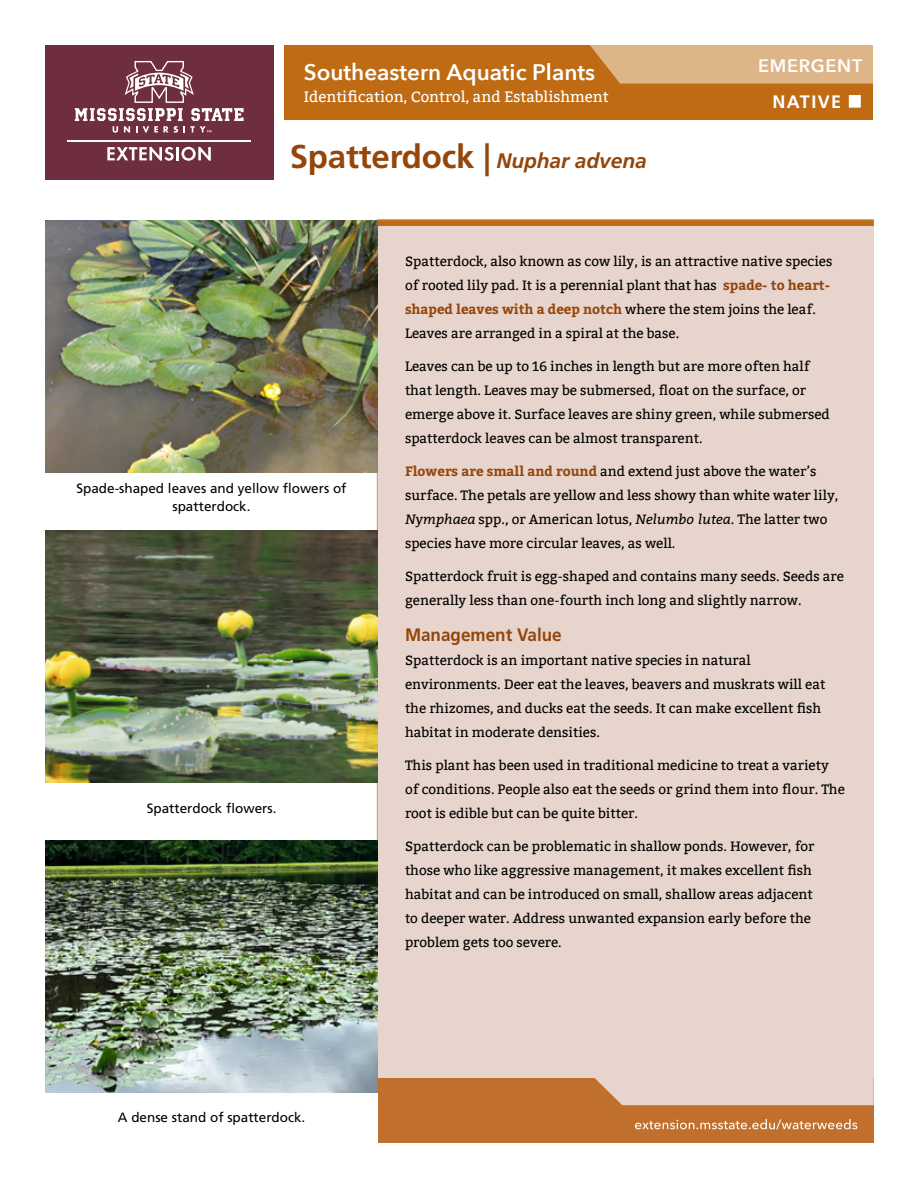
<style>
.page{position:relative;width:918px;height:1188px;background:#fff}
.page>*{position:absolute;margin:0;border:0;box-sizing:border-box;transform-origin:0 0}
.H1_-_title{font:700 33px "Frutiger LT Std";letter-spacing:-.005em;color:#94460b}
.Book_Title{font:600 22.5px "Avenir Next";color:#fff}
.H2_-_subhead{font:700 18px "Frutiger LT Std";color:#94460b;scale:.95 1}
.H2-species{font:600 18px "Avenir Next";letter-spacing:.04em;color:#fff}
.H2_-_NATIVE{font:700 18px "Frutiger LT Std";letter-spacing:.08em;color:#fff}
.Book_Tag{font:15px "Bitter";color:#fff}
.body_text{font:13.5px/24px "Bitter";color:#000}
.t1{font:13.5px/18px "Frutiger LT Std";color:#000;text-align:center}
.s1{font-style:italic;font-size:21px}
.s2{font-weight:700;color:#94460b}
.s3{font-style:italic}
</style>
<div class="page">
<div style="left:378px;top:1077px;width:496px;height:66px;background:#c0702c"></div>
<div style="left:594px;top:1078px;width:280px;height:27px;background:#e7d4cd"></div>
<div style="left:284px;top:45px;width:589px;height:75px;background:#bf6b14"></div>
<div style="left:45px;top:45px;width:229px;height:135px;background:#6e2e3e"></div>
<svg style="left:107px;top:147px;width:104px;height:14px"></svg>
<hr style="left:68px;top:140px;width:183px;height:1px;background:#fff">
<svg style="left:75px;top:61px;width:169px;height:72px"></svg>
<div style="left:378px;top:227px;width:496px;height:851px;background:#e7d4cd"></div>
<svg style="left:590px;top:45px;width:283px;height:39px;background:#dcaf81"></svg>
<svg style="left:635px;top:1119px;width:222px;height:11px"></svg>
<div style="left:849px;top:95px;width:12px;height:13px;background:#fff"></div>
<img style="left:45px;top:220px;width:333px;height:252px">
<img style="left:45px;top:530px;width:333px;height:252px">
<img style="left:45px;top:840px;width:333px;height:252px">
<h1 class="Book_Title" style="left:304px;top:53px;width:293px">Southeastern Aquatic Plants</h1>
<h1 class="Book_Tag" style="left:304px;top:88px;width:306px">Identification, Control, and Establishment</h1>
<h1 class="H1_-_title" style="left:290px;top:137px;width:358px">Spatterdock | <span class="s1">Nuphar advena</span></h1>
<h2 class="H2-species" style="left:758px;top:50px;width:106px">EMERGENT</h2>
<h2 class="H2_-_NATIVE" style="left:773px;top:91px;width:70px">NATIVE</h2>
<p class="t1" style="left:76px;top:479px;width:272px">Spade-shaped leaves and yellow flowers of spatterdock.</p>
<p class="t1" style="left:147px;top:799px;width:131px">Spatterdock flowers.</p>
<p class="body_text" style="left:405px;top:250px;width:429px">Spatterdock, also known as cow lily, is an attractive native species of rooted lily pad. It is a perennial plant that has <span class="s2">spade- to heart&shy;shaped leaves with a deep notch</span> where the stem joins the leaf.<br>Leaves are arranged in a spiral at the base.</p>
<p class="body_text" style="left:405px;top:355px;width:426px">Leaves can be up to 16 inches in length but are more often half that length. Leaves may be submersed, float on the surface, or emerge above it. Surface leaves are shiny green, while submersed spatterdock leaves can be almost transparent.</p>
<p class="body_text" style="left:405px;top:460px;width:435px"><span class="s2">Flowers are small and round</span> and extend just above the water’s surface. The petals are yellow and less showy than white water lily, <span class="s3">Nymphaea</span> spp., or American lotus, <span class="s3">Nelumbo lutea</span>. The latter two species have more circular leaves, as well.</p>
<p class="body_text" style="left:405px;top:565px;width:440px">Spatterdock fruit is egg-shaped and contains many seeds. Seeds are generally less than one-fourth inch long and slightly narrow.</p>
<h2 class="H2_-_subhead" style="left:405px;top:625px;width:167px">Management Value</h2>
<p class="body_text" style="left:405px;top:649px;width:422px">Spatterdock is an important native species in natural environments. Deer eat the leaves, beavers and muskrats will eat the rhizomes, and ducks eat the seeds. It can make excellent fish habitat in moderate densities.</p>
<p class="body_text" style="left:405px;top:754px;width:441px">This plant has been used in traditional medicine to treat a variety of conditions. People also eat the seeds or grind them into flour. The root is edible but can be quite bitter.</p>
<p class="body_text" style="left:405px;top:835px;width:411px">Spatterdock can be problematic in shallow ponds. However, for those who like aggressive management, it makes excellent fish habitat and can be introduced on small, shallow areas adjacent to deeper water. Address unwanted expansion early before the problem gets too severe.</p>
<p class="t1" style="left:118px;top:1109px;width:189px">A dense stand of spatterdock.</p>
</div>
